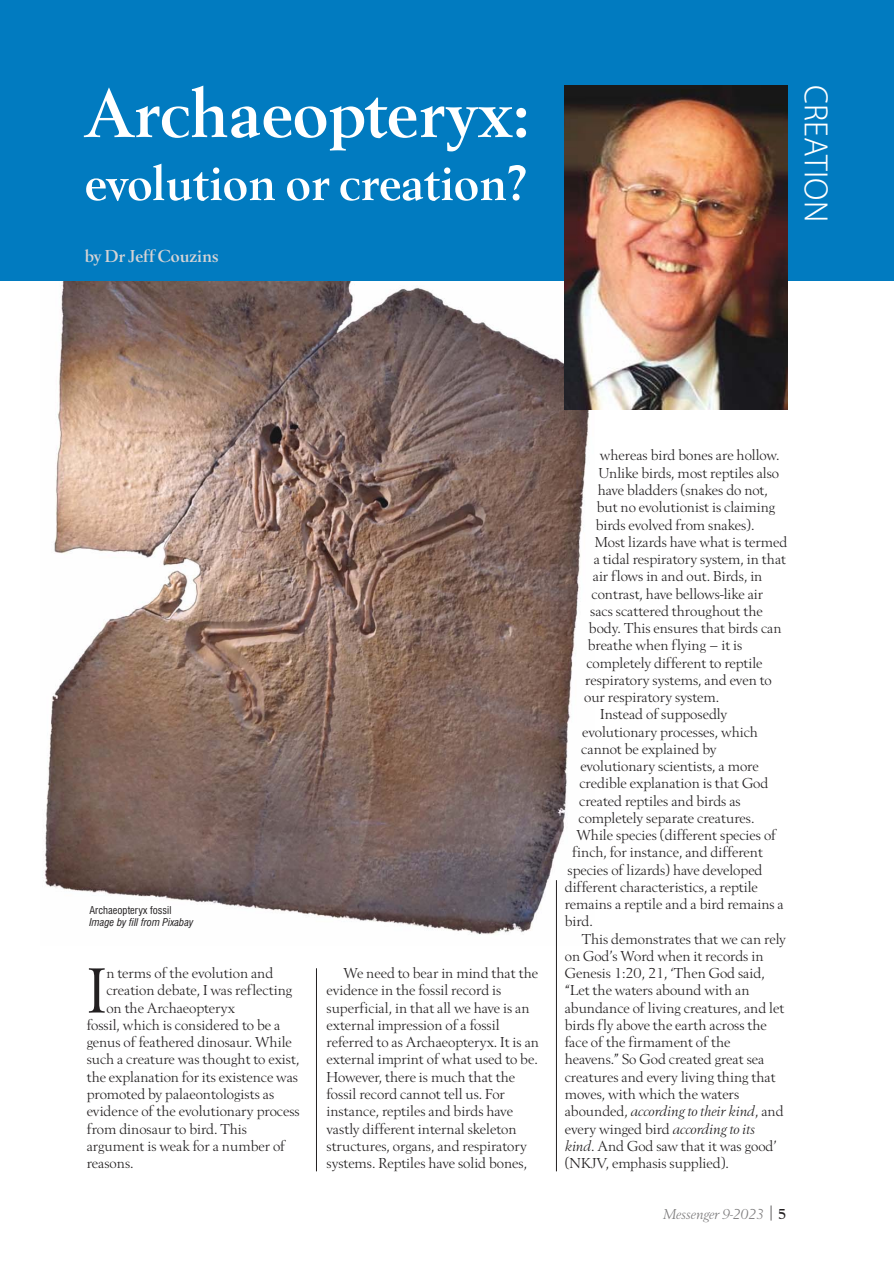
<style>
.page{position:relative;width:894px;height:1264px;background:#fff}
.page>*{position:absolute;margin:0;border:0;box-sizing:border-box;transform-origin:0 0}
.t1{font:700 72px "Berling T";color:#fff}
.t2{font:66.75px "Berling T";color:#232021}
.t3{font:700 51px "Berling T";color:#fff}
.t4{font:30px "Koz Go Pr 6 N Light Proportional";color:#fff}
.t5{font:700 18px "Berling T";color:#d6d4d5}
.t6{font:15px/17.2px "Berling T";letter-spacing:-.005em;color:#232021}
.t7{font:italic 15px "Berling T";letter-spacing:-.005em;color:#232021}
.t8{font:italic 15px "Berling T";color:#7e7d7e}
.t9{font:italic condensed 10.5px "Swiss 721 BT";color:#232021}
.t10{font:condensed 10.5px "Swiss 721 BT";letter-spacing:.005em;color:#232021}
.s1{font-style:normal}
.s2{font-style:italic}
.s3{font-family:"Swiss 721 BT";font-weight:300;font-style:normal;font-stretch:condensed;color:#232021}
.s4{font-weight:700;font-style:normal;color:#232021}
</style>
<div class="page">
<hr style="left:316px;top:968px;width:1px;height:203px;background:#232021">
<img style="left:45px;top:281px;width:549px;height:664px">
<div style="left:0;top:0;width:893px;height:281px;background:#017bc0"></div>
<img style="left:564px;top:86px;width:223px;height:323px">
<hr style="left:556px;top:880px;width:1px;height:291px;background:#232021">
<h1 class="t1" style="left:85px;top:85px;width:446px">Archaeopteryx:</h1>
<h3 class="t3" style="left:85px;top:164px;width:443px">evolution or creation?</h3>
<p class="t5" style="left:85px;top:249px;width:135px">by Dr Jeff Couzins</p>
<h3 class="t4" style="left:827px;top:85px;width:138px;rotate:90deg">CREATION</h3>
<p class="t10" style="left:89px;top:906px;width:83px">Archaeopteryx fossil</p>
<p class="t9" style="left:89px;top:918px;width:105px">Image by fill from Pixabay</p>
<h2 class="t2" style="left:87px;top:963px;width:22px">I</h2>
<p class="t6" style="left:106px;top:965px;width:168px">n terms of the evolution and</p>
<p class="t6" style="left:106px;top:982px;width:187px">creation debate, I was reflecting</p>
<p class="t6" style="left:106px;top:1000px;width:130px">on the Archaeopteryx</p>
<p class="t6" style="left:87px;top:1017px;width:195px">fossil, which is considered to be a</p>
<p class="t6" style="left:87px;top:1034px;width:206px">genus of feathered dinosaur. While</p>
<p class="t6" style="left:87px;top:1051px;width:214px">such a creature was thought to exist,</p>
<p class="t6" style="left:87px;top:1069px;width:213px">the explanation for its existence was</p>
<p class="t6" style="left:87px;top:1086px;width:189px">promoted by palaeontologists as</p>
<p class="t6" style="left:87px;top:1103px;width:214px">evidence of the evolutionary process</p>
<p class="t6" style="left:87px;top:1120px;width:162px">from dinosaur to bird. This</p>
<p class="t6" style="left:87px;top:1138px;width:200px">argument is weak for a number of</p>
<p class="t6" style="left:87px;top:1155px;width:48px">reasons.</p>
<p class="t6" style="left:326px;top:965px;width:214px;text-indent:17px">We need to bear in mind that the evidence in the fossil record is superficial, in that all we have is an external impression of a fossil referred to as Archaeopteryx. It is an external imprint of what used to be.<br>However, there is much that the fossil record cannot tell us. For instance, reptiles and birds have vastly different internal skeleton structures, organs, and respiratory systems. Reptiles have solid bones,</p>
<p class="t6" style="left:599px;top:448px;width:181px">whereas bird bones are hollow.</p>
<p class="t6" style="left:598px;top:465px;width:182px">Unlike birds, most reptiles also</p>
<p class="t6" style="left:597px;top:482px;width:172px">have bladders (snakes do not,</p>
<p class="t6" style="left:596px;top:499px;width:180px">but no evolutionist is claiming</p>
<p class="t6" style="left:595px;top:517px;width:160px">birds evolved from snakes).</p>
<p class="t6" style="left:594px;top:534px;width:194px">Most lizards have what is termed</p>
<p class="t6" style="left:593px;top:551px;width:194px">a tidal respiratory system, in that</p>
<p class="t6" style="left:592px;top:568px;width:171px">air flows in and out. Birds, in</p>
<p class="t6" style="left:591px;top:586px;width:173px">contrast, have bellows-like air</p>
<p class="t6" style="left:590px;top:603px;width:174px">sacs scattered throughout the</p>
<p class="t6" style="left:588px;top:620px;width:194px">body. This ensures that birds can</p>
<p class="t6" style="left:587px;top:637px;width:156px">breathe when flying – it is</p>
<p class="t6" style="left:586px;top:655px;width:178px">completely different to reptile</p>
<p class="t6" style="left:585px;top:672px;width:188px">respiratory systems, and even to</p>
<p class="t6" style="left:584px;top:689px;width:136px">our respiratory system.</p>
<p class="t6" style="left:600px;top:706px;width:129px">Instead of supposedly</p>
<p class="t6" style="left:582px;top:724px;width:177px">evolutionary processes, which</p>
<p class="t6" style="left:581px;top:741px;width:137px">cannot be explained by</p>
<p class="t6" style="left:580px;top:758px;width:180px">evolutionary scientists, a more</p>
<p class="t6" style="left:579px;top:775px;width:190px">credible explanation is that God</p>
<p class="t6" style="left:579px;top:793px;width:163px">created reptiles and birds as</p>
<p class="t6" style="left:578px;top:810px;width:177px">completely separate creatures.</p>
<p class="t6" style="left:576px;top:827px;width:201px">While species (different species of</p>
<p class="t6" style="left:572px;top:844px;width:192px">finch, for instance, and different</p>
<p class="t6" style="left:567px;top:862px;width:196px">species of lizards) have developed</p>
<p class="t6" style="left:564px;top:879px;width:194px">different characteristics, a reptile</p>
<p class="t6" style="left:564px;top:896px;width:220px">remains a reptile and a bird remains a</p>
<p class="t6" style="left:564px;top:913px;width:30px">bird.</p>
<p class="t6" style="left:581px;top:931px;width:206px">This demonstrates that we can rely</p>
<p class="t6" style="left:564px;top:948px;width:200px">on God’s Word when it records in</p>
<p class="t6" style="left:564px;top:965px;width:201px">Genesis 1:20, 21, ‘Then God said,</p>
<p class="t6" style="left:564px;top:982px;width:186px">“Let the waters abound with an</p>
<p class="t6" style="left:564px;top:1000px;width:221px">abundance of living creatures, and let</p>
<p class="t6" style="left:564px;top:1017px;width:204px">birds fly above the earth across the</p>
<p class="t6" style="left:564px;top:1034px;width:167px">face of the firmament of the</p>
<p class="t6" style="left:564px;top:1051px;width:201px">heavens.” So God created great sea</p>
<p class="t6" style="left:564px;top:1069px;width:212px">creatures and every living thing that</p>
<p class="t6" style="left:564px;top:1086px;width:176px">moves, with which the waters</p>
<p class="t7" style="left:564px;top:1105px;width:220px"><span class="s1">abounded,</span> according to their kind<span class="s1">, and</span></p>
<p class="t6" style="left:564px;top:1120px;width:192px">every winged bird <span class="s2">according to its</span></p>
<p class="t6" style="left:564px;top:1138px;width:214px"><span class="s2">kind</span>. And God saw that it was good’</p>
<p class="t6" style="left:564px;top:1155px;width:166px">(NKJV, emphasis supplied).</p>
<p class="t8" style="left:662px;top:1207px;width:124px">Messenger 9-2023 <span class="s3">|</span> <span class="s4">5</span></p>
</div>
